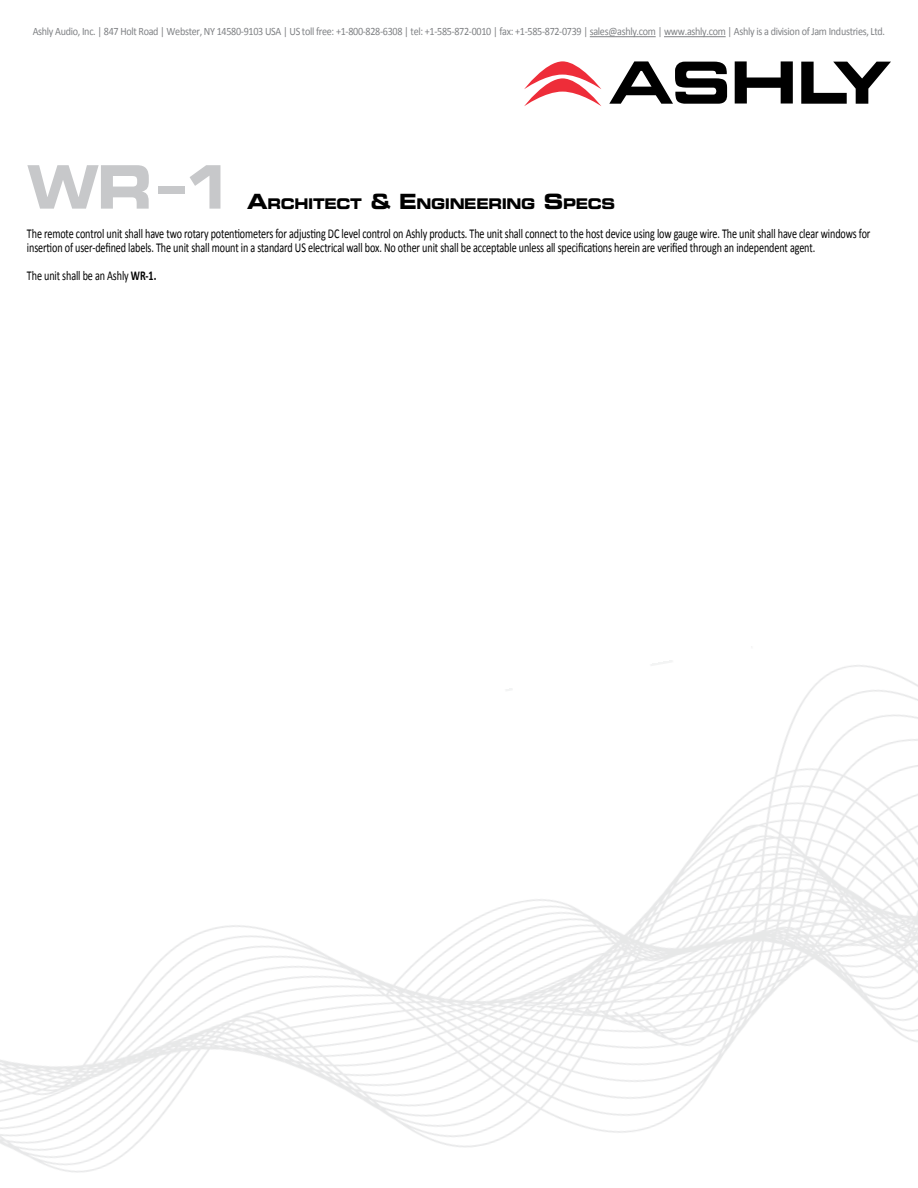
<style>
.page{position:relative;width:918px;height:1188px;background:#fff}
.page>*{position:absolute;margin:0;border:0;box-sizing:border-box;transform-origin:0 0}
.t1{font:60px "Eurostile Bold Extended Two";color:#c7c8ca;scale:.9 1}
.t2{font:14.7px "Eurostile Bold Extended Two";letter-spacing:-.03em;color:#000;scale:.9 1}
.t3{font:13.5px/14.2px "Calibri";letter-spacing:-.01em;color:#000;scale:.75 1}
.t4{font:11.25px "Calibri";letter-spacing:-.03em;color:#808285;scale:.9 1}
.s1{font-size:21px}
.s2{font-weight:700}
</style>
<div class="page">
<img style="left:0;top:660px;width:918px;height:513px">
<svg style="left:609px;top:61px;width:282px;height:43px"></svg>
<svg style="left:524px;top:61px;width:77px;height:45px"></svg>
<hr style="left:590px;top:36px;width:66px;height:1px;background:#808285">
<hr style="left:664px;top:36px;width:62px;height:1px;background:#808285">
<p class="t4" style="left:33px;top:25px;width:949px">Ashly Audio, Inc. | 847 Holt Road | Webster, NY 14580-9103 USA | US toll free: +1-800-828-6308 | tel: +1-585-872-0010 | fax: +1-585-872-0739 | sales@ashly.com | www.ashly.com | Ashly is a division of Jam Industries, Ltd.</p>
<p class="t1" style="left:27px;top:145px;width:231px">WR–1</p>
<p class="t2" style="left:247px;top:193px;width:394px"><span class="s1">A</span>RCHITECT <span class="s1">&amp; E</span>NGINEERING <span class="s1">S</span>PECS</p>
<p class="t3" style="left:27px;top:226px;width:1126px">The remote control unit shall have two rotary potentiometers for adjusting DC level control on Ashly products. The unit shall connect to the host device using low gauge wire. The unit shall have clear windows for insertion of user-defined labels. The unit shall mount in a standard US electrical wall box. No other unit shall be acceptable unless all specifications herein are verified through an independent agent.</p>
<p class="t3" style="left:27px;top:269px;width:174px">The unit shall be an Ashly <span class="s2">WR-1.</span></p>
</div>
